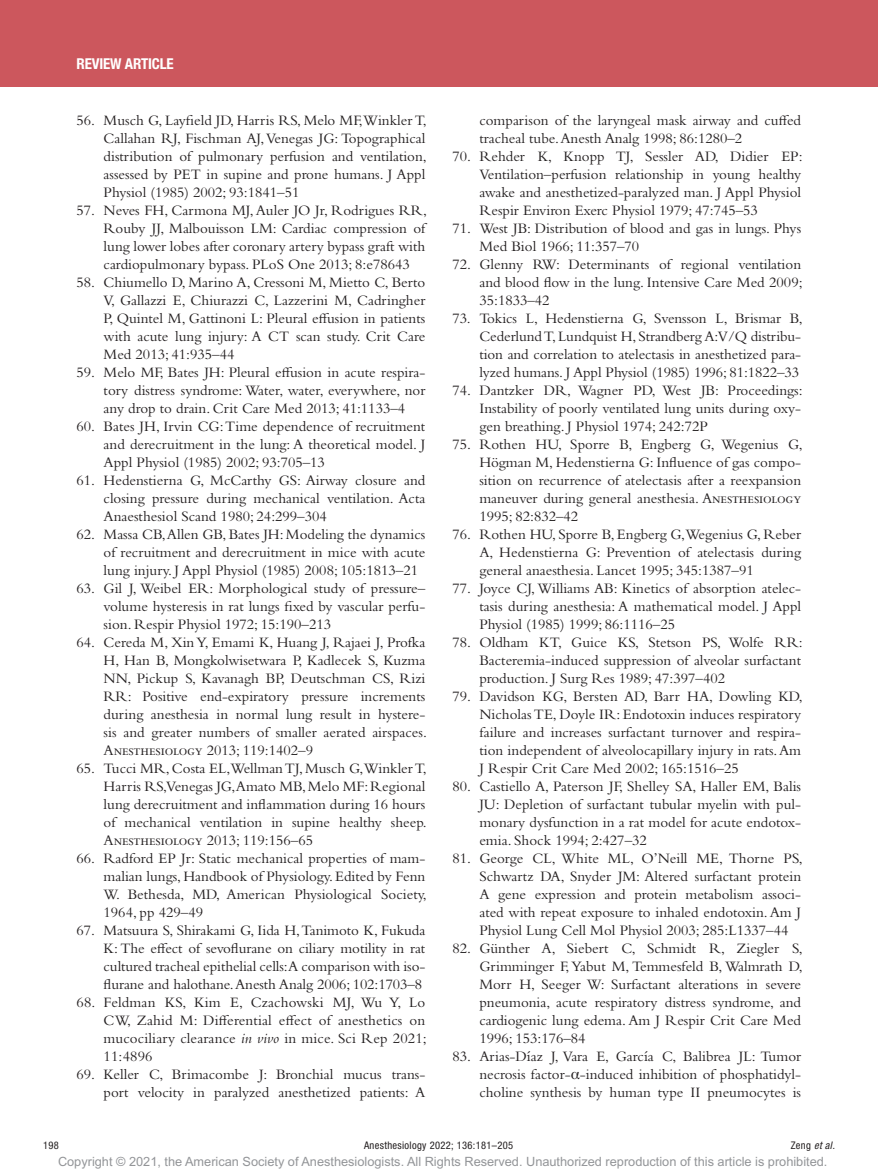
<style>
.page{position:relative;width:878px;height:1175px;background:#fff}
.page>*{position:absolute;margin:0;border:0;box-sizing:border-box;transform-origin:0 0}
.t1{font:15px/18px "Bembo Std";color:#231f20;text-align:justify}
.t2{font:700 condensed 15px "Helvetica Neue LT Std";letter-spacing:-.01em;color:#fff}
.t3{font:12.75px "Arial MT Std";color:#939598}
.t4{font:condensed 10.5px "Helvetica Neue LT Std";letter-spacing:.03em;color:#231f20}
.t5{font:italic condensed 10.5px "Helvetica Neue LT Std";color:#231f20}
.s1{font-style:italic}
.s2{font-family:"Gandhari Unicode"}
.s3{font-style:normal}
</style>
<div class="page">
<div style="left:0;top:0;width:878px;height:86px;background:#cc575d"></div>
<p class="t2" style="left:77px;top:54px;width:99px">REVIEW ARTICLE</p>
<p class="t1" style="left:104px;top:111px;width:325px;text-indent:-27px">56. Musch G, Layfield JD, Harris RS, Melo MF,Winkler T, Callahan RJ, Fischman AJ, Venegas JG: Topographical distribution of pulmonary perfusion and ventilation, assessed by PET in supine and prone humans. J Appl Physiol (1985) 2002; 93:1841–51</p>
<p class="t1" style="left:104px;top:201px;width:325px;text-indent:-27px">57. Neves FH, Carmona MJ, Auler JO Jr, Rodrigues RR, Rouby JJ, Malbouisson LM: Cardiac compression of lung lower lobes after coronary artery bypass graft with cardiopulmonary bypass. PLoS One 2013; 8:e78643</p>
<p class="t1" style="left:104px;top:273px;width:323px;text-indent:-27px">58. Chiumello D, Marino A, Cressoni M, Mietto C, Berto V, Gallazzi E, Chiurazzi C, Lazzerini M, Cadringher P, Quintel M, Gattinoni L: Pleural effusion in patients with acute lung injury: A CT scan study. Crit Care Med 2013; 41:935–44</p>
<p class="t1" style="left:104px;top:363px;width:323px;text-indent:-27px">59. Melo MF, Bates JH: Pleural effusion in acute respira&shy;tory distress syndrome: Water, water, everywhere, nor any drop to drain. Crit Care Med 2013; 41:1133–4</p>
<p class="t1" style="left:104px;top:417px;width:323px;text-indent:-27px">60. Bates JH, Irvin CG: Time dependence of recruitment and derecruitment in the lung: A theoretical model. J Appl Physiol (1985) 2002; 93:705–13</p>
<p class="t1" style="left:104px;top:471px;width:323px;text-indent:-27px">61. Hedenstierna G, McCarthy GS: Airway closure and closing pressure during mechanical ventilation. Acta Anaesthesiol Scand 1980; 24:299–304</p>
<p class="t1" style="left:104px;top:525px;width:323px;text-indent:-27px">62. Massa CB, Allen GB, Bates JH: Modeling the dynamics of recruitment and derecruitment in mice with acute lung injury. J Appl Physiol (1985) 2008; 105:1813–21</p>
<p class="t1" style="left:104px;top:579px;width:323px;text-indent:-27px">63. Gil J, Weibel ER: Morphological study of pressure– volume hysteresis in rat lungs fixed by vascular perfu&shy;sion. Respir Physiol 1972; 15:190–213</p>
<p class="t1" style="left:104px;top:633px;width:325px;text-indent:-27px">64. Cereda M, Xin Y, Emami K, Huang J, Rajaei J, Profka H, Han B, Mongkolwisetwara P, Kadlecek S, Kuzma NN, Pickup S, Kavanagh BP, Deutschman CS, Rizi RR: Positive end-expiratory pressure increments during anesthesia in normal lung result in hystere&shy;sis and greater numbers of smaller aerated airspaces.<br>Anesthesiology 2013; 119:1402–9</p>
<p class="t1" style="left:104px;top:759px;width:325px;text-indent:-27px">65. Tucci MR, Costa EL,Wellman TJ, Musch G,Winkler T, Harris RS,Venegas JG,Amato MB, Melo MF: Regional lung derecruitment and inflammation during 16 hours of mechanical ventilation in supine healthy sheep.<br>Anesthesiology 2013; 119:156–65</p>
<p class="t1" style="left:104px;top:849px;width:325px;text-indent:-27px">66. Radford EP Jr: Static mechanical properties of mam&shy;malian lungs, Handbook of Physiology. Edited by Fenn W. Bethesda, MD, American Physiological Society, 1964, pp 429–49</p>
<p class="t1" style="left:104px;top:921px;width:323px;text-indent:-27px">67. Matsuura S, Shirakami G, Iida H, Tanimoto K, Fukuda K: The effect of sevoflurane on ciliary motility in rat cultured tracheal epithelial cells:A comparison with iso&shy;flurane and halothane. Anesth Analg 2006; 102:1703–8</p>
<p class="t1" style="left:104px;top:993px;width:325px;text-indent:-27px">68. Feldman KS, Kim E, Czachowski MJ, Wu Y, Lo CW, Zahid M: Differential effect of anesthetics on mucociliary clearance <span class="s1">in vivo</span> in mice. Sci Rep 2021; 11:4896</p>
<p class="t1" style="left:77px;top:1065px;width:350px;text-align:right">69. Keller C, Brimacombe J: Bronchial mucus trans&shy;port velocity in paralyzed anesthetized patients: A</p>
<p class="t1" style="left:479px;top:111px;width:323px">comparison of the laryngeal mask airway and cuffed tracheal tube. Anesth Analg 1998; 86:1280–2</p>
<p class="t1" style="left:479px;top:147px;width:325px;text-indent:-27px">70. Rehder K, Knopp TJ, Sessler AD, Didier EP:<br>Ventilation–perfusion relationship in young healthy awake and anesthetized-paralyzed man. J Appl Physiol Respir Environ Exerc Physiol 1979; 47:745–53</p>
<p class="t1" style="left:479px;top:219px;width:323px;text-indent:-27px">71. West JB: Distribution of blood and gas in lungs. Phys<br>Med Biol 1966; 11:357–70</p>
<p class="t1" style="left:479px;top:255px;width:325px;text-indent:-27px">72. Glenny RW: Determinants of regional ventilation and blood flow in the lung. Intensive Care Med 2009; 35:1833–42</p>
<p class="t1" style="left:479px;top:309px;width:325px;text-indent:-27px">73. Tokics L, Hedenstierna G, Svensson L, Brismar B, Cederlund T, Lundquist H, Strandberg A:V/Q distribu&shy;tion and correlation to atelectasis in anesthetized para&shy;lyzed humans. J Appl Physiol (1985) 1996; 81:1822–33</p>
<p class="t1" style="left:479px;top:381px;width:325px;text-indent:-27px">74. Dantzker DR, Wagner PD, West JB: Proceedings:<br>Instability of poorly ventilated lung units during oxy&shy;gen breathing. J Physiol 1974; 242:72P</p>
<p class="t1" style="left:479px;top:435px;width:325px;text-indent:-27px">75. Rothen HU, Sporre B, Engberg G, Wegenius G, Högman M, Hedenstierna G: Influence of gas compo&shy;sition on recurrence of atelectasis after a reexpansion maneuver during general anesthesia. Anesthesiology 1995; 82:832–42</p>
<p class="t1" style="left:479px;top:525px;width:323px;text-indent:-27px">76. Rothen HU, Sporre B, Engberg G,Wegenius G, Reber A, Hedenstierna G: Prevention of atelectasis during general anaesthesia. Lancet 1995; 345:1387–91</p>
<p class="t1" style="left:479px;top:579px;width:323px;text-indent:-27px">77. Joyce CJ, Williams AB: Kinetics of absorption atelec&shy;tasis during anesthesia: A mathematical model. J Appl Physiol (1985) 1999; 86:1116–25</p>
<p class="t1" style="left:479px;top:633px;width:325px;text-indent:-27px">78. Oldham KT, Guice KS, Stetson PS, Wolfe RR:<br>Bacteremia-induced suppression of alveolar surfactant production. J Surg Res 1989; 47:397–402</p>
<p class="t1" style="left:479px;top:687px;width:325px;text-indent:-27px">79. Davidson KG, Bersten AD, Barr HA, Dowling KD, Nicholas TE, Doyle IR: Endotoxin induces respiratory failure and increases surfactant turnover and respira&shy;tion independent of alveolocapillary injury in rats. Am J Respir Crit Care Med 2002; 165:1516–25</p>
<p class="t1" style="left:479px;top:777px;width:323px;text-indent:-27px">80. Castiello A, Paterson JF, Shelley SA, Haller EM, Balis JU: Depletion of surfactant tubular myelin with pul&shy;monary dysfunction in a rat model for acute endotox&shy;emia. Shock 1994; 2:427–32</p>
<p class="t1" style="left:479px;top:849px;width:325px;text-indent:-27px">81. George CL, White ML, O’Neill ME, Thorne PS, Schwartz DA, Snyder JM: Altered surfactant protein A gene expression and protein metabolism associ&shy;ated with repeat exposure to inhaled endotoxin. Am J Physiol Lung Cell Mol Physiol 2003; 285:L1337–44</p>
<p class="t1" style="left:479px;top:939px;width:325px;text-indent:-27px">82. Günther A, Siebert C, Schmidt R, Ziegler S, Grimminger F, Yabut M, Temmesfeld B, Walmrath D, Morr H, Seeger W: Surfactant alterations in severe pneumonia, acute respiratory distress syndrome, and cardiogenic lung edema. Am J Respir Crit Care Med 1996; 153:176–84</p>
<p class="t1" style="left:479px;top:1047px;width:323px;text-indent:-27px">83. Arias-Díaz J, Vara E, García C, Balibrea JL: Tumor necrosis factor-<span class="s2">α</span>-induced inhibition of phosphatidyl&shy;choline synthesis by human type II pneumocytes is</p>
<p class="t4" style="left:43px;top:1139px;width:17px">198</p>
<p class="t4" style="left:364px;top:1139px;width:151px">Anesthesiology 2022; 136:181–205</p>
<p class="t5" style="left:790px;top:1139px;width:46px"><span class="s3">Zeng</span> et al.</p>
<p class="t3" style="left:58px;top:1154px;width:771px">Copyright © 2021, the American Society of Anesthesiologists. All Rights Reserved. Unauthorized reproduction of this article is prohibited.</p>
</div>
